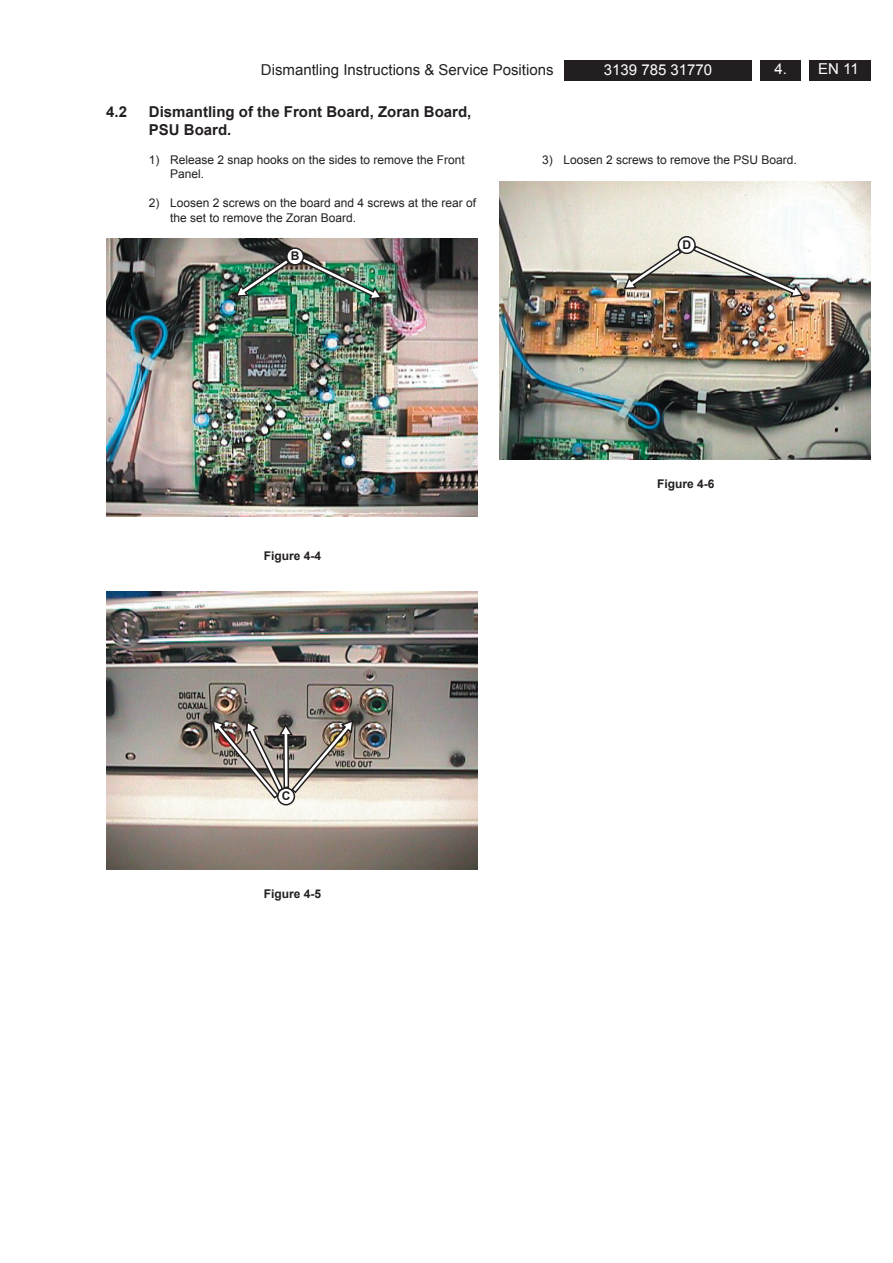
<style>
.page{position:relative;width:893px;height:1263px;background:#fff}
.page>*{position:absolute;margin:0;border:0;box-sizing:border-box;transform-origin:0 0}
.t1{font:700 15px/18px "Arial";color:#231f20}
.t2{font:15px "Arial";color:#231f20}
.t3{font:15px "Arial";color:#fff}
.t4{font:12px/14.4px "Arial";color:#231f20}
.t5{font:700 12px "Arial";color:#231f20}
</style>
<div class="page">
<div style="left:809px;top:60px;width:62px;height:21px;background:#231f20"></div>
<div style="left:760px;top:60px;width:41px;height:21px;background:#231f20"></div>
<div style="left:565px;top:60px;width:187px;height:21px;background:#231f20"></div>
<img style="left:106px;top:238px;width:371px;height:279px">
<img style="left:106px;top:591px;width:371px;height:278px">
<img style="left:299px;top:256px;width:84px;height:45px">
<img style="left:234px;top:257px;width:57px;height:41px">
<div style="left:287px;top:248px;width:16px;height:17px;background:#fff;border-radius:50%"></div>
<div style="left:286px;top:247px;width:18px;height:19px;border:2px solid #231f20;border-radius:50%"></div>
<div style="left:278px;top:788px;width:16px;height:17px;background:#fff;border-radius:50%"></div>
<div style="left:277px;top:787px;width:18px;height:18px;border:2px solid #231f20;border-radius:50%"></div>
<img style="left:211px;top:719px;width:144px;height:81px">
<img style="left:500px;top:181px;width:371px;height:278px">
<img style="left:692px;top:245px;width:112px;height:54px">
<svg style="left:623px;top:247px;width:60px;height:43px;background:#ada99d"></svg>
<div style="left:678px;top:237px;width:17px;height:16px;background:#fff;border-radius:50%"></div>
<div style="left:678px;top:236px;width:18px;height:18px;border:2px solid #231f20;border-radius:50%"></div>
<p class="t2" style="left:261px;top:61px;width:294px">Dismantling Instructions &amp; Service Positions</p>
<p class="t3" style="left:604px;top:61px;width:110px">3139 785 31770</p>
<p class="t3" style="left:774px;top:61px;width:86px">4. EN 11</p>
<p class="t1" style="left:106px;top:103px;width:22px">4.2</p>
<p class="t1" style="left:149px;top:103px;width:324px">Dismantling of the Front Board, Zoran Board,<br>PSU Board.</p>
<p class="t4" style="left:170px;top:153px;width:296px;text-indent:-21px">1) Release 2 snap hooks on the sides to remove the Front<br>Panel.</p>
<p class="t4" style="left:170px;top:196px;width:308px;text-indent:-21px">2) Loosen 2 screws on the board and 4 screws at the rear of the set to remove the Zoran Board.</p>
<p class="t5" style="left:291px;top:249px;width:10px">B</p>
<p class="t4" style="left:542px;top:153px;width:256px">3) Loosen 2 screws to remove the PSU Board.</p>
<p class="t5" style="left:682px;top:238px;width:10px">D</p>
<p class="t5" style="left:264px;top:549px;width:59px">Figure 4-4</p>
<p class="t5" style="left:657px;top:477px;width:59px">Figure 4-6</p>
<p class="t5" style="left:282px;top:789px;width:10px">C</p>
<p class="t5" style="left:264px;top:887px;width:59px">Figure 4-5</p>
</div>
